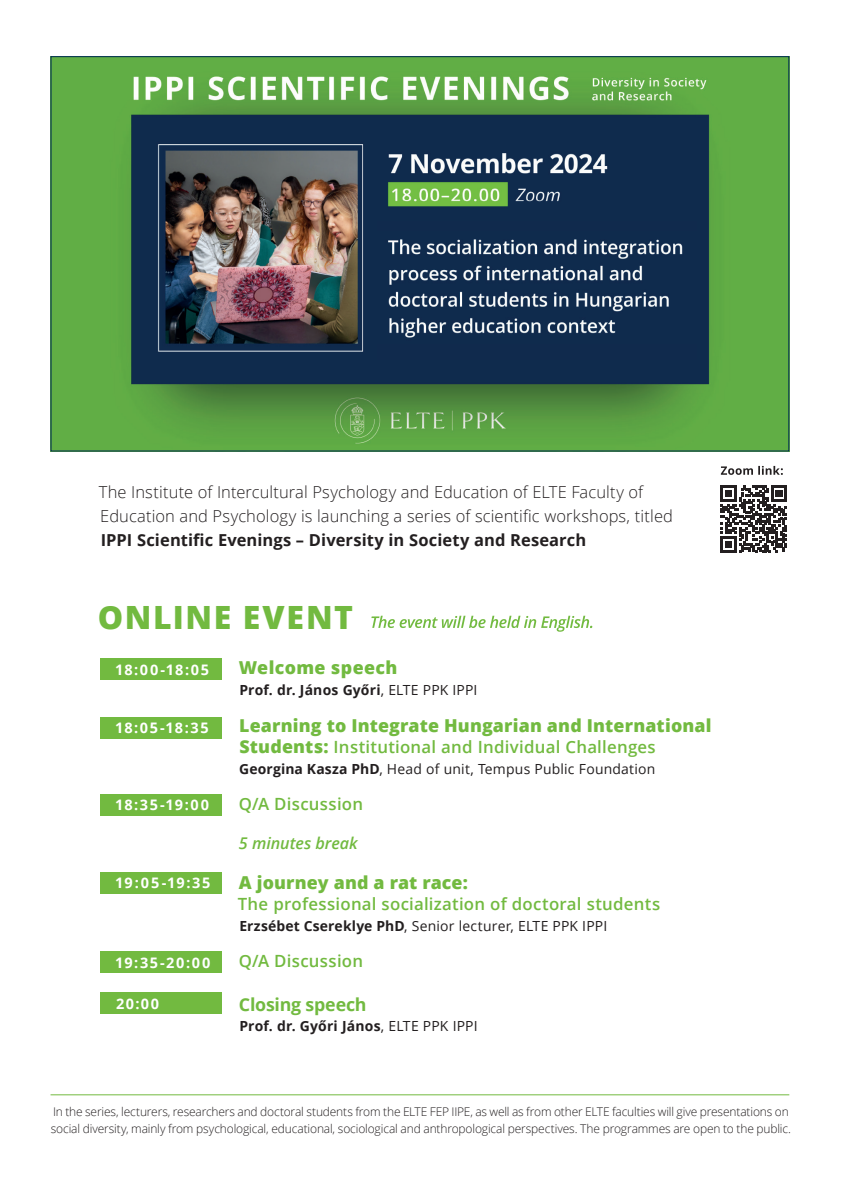
<style>
.page{position:relative;width:842px;height:1191px;background:#fff}
.page>*{position:absolute;margin:0;border:0;box-sizing:border-box;transform-origin:0 0}
.t1{font:800 32px "Open Sans";letter-spacing:.05em;color:#72ba40}
.t2{font:800 17.8px "Open Sans";letter-spacing:.01em;color:#72ba40}
.t3{font:700 17.8px "Open Sans";letter-spacing:-.01em;color:#72ba40}
.t4{font:600 16.8px "Open Sans";letter-spacing:.015em;color:#72ba40}
.t5{font:300 16.5px/24.2px "Open Sans";letter-spacing:.005em;color:#231f20}
.t6{font:700 16.5px "Open Sans";letter-spacing:.005em;color:#231f20}
.t7{font:italic 600 16.2px "Open Sans";letter-spacing:-.005em;color:#72ba40}
.t8{font:700 14.5px "Open Sans";letter-spacing:.11em;color:#fff}
.t9{font:13.9px "Open Sans";letter-spacing:.015em;color:#231f20}
.t10{font:700 13.9px "Open Sans";letter-spacing:.015em;color:#231f20}
.t11{font:300 12px/17px "Open Sans";letter-spacing:-.015em;color:#231f20}
.s1{font-weight:400}
.s2{font-weight:800;font-size:17.8px}
.s3{font-weight:700}
</style>
<div class="page">
<div style="left:101px;top:658px;width:121px;height:21px;background:#72ba40"></div>
<div style="left:101px;top:717px;width:121px;height:21px;background:#72ba40"></div>
<div style="left:101px;top:794px;width:121px;height:21px;background:#72ba40"></div>
<div style="left:101px;top:872px;width:121px;height:21px;background:#72ba40"></div>
<div style="left:101px;top:992px;width:121px;height:21px;background:#72ba40"></div>
<div style="left:101px;top:951px;width:121px;height:21px;background:#72ba40"></div>
<hr style="left:51px;top:1094px;width:738px;height:1px;background:#72ba40">
<img style="left:53px;top:58px;width:734px;height:391px">
<svg style="left:721px;top:466px;width:62px;height:9px"></svg>
<svg style="left:371px;top:615px;width:221px;height:16px"></svg>
<svg style="left:720px;top:485px;width:67px;height:67px"></svg>
<div style="left:377px;top:222px;width:320px;height:138px;background:#102a4d"></div>
<img style="left:376px;top:231px;width:307px;height:112px">
<h3 class="t5" style="left:99px;top:479px;width:576px">The Institute of Intercultural Psychology and Education of ELTE Faculty of<br>Education and Psychology is launching a series of scientific workshops, titled</h3>
<h3 class="t6" style="left:101px;top:528px;width:487px">IPPI Scientific Evenings – Diversity in Society and Research</h3>
<h1 class="t1" style="left:98px;top:592px;width:257px">ONLINE EVENT</h1>
<p class="t8" style="left:115px;top:659px;width:96px">18:00-18:05</p>
<h2 class="t2" style="left:239px;top:654px;width:160px">Welcome speech</h2>
<p class="t10" style="left:239px;top:680px;width:240px">Prof. dr. János Győri<span class="s1">, ELTE PPK IPPI</span></p>
<p class="t8" style="left:115px;top:717px;width:95px">18:05-18:35</p>
<h2 class="t2" style="left:239px;top:712px;width:474px">Learning to Integrate Hungarian and International</h2>
<h3 class="t4" style="left:239px;top:735px;width:418px"><span class="s2">Students:</span> Institutional and Individual Challenges</h3>
<p class="t9" style="left:239px;top:759px;width:418px"><span class="s3">Georgina Kasza PhD</span>, Head of unit, Tempus Public Foundation</p>
<p class="t8" style="left:115px;top:794px;width:95px">18:35-19:00</p>
<h3 class="t4" style="left:239px;top:792px;width:126px">Q/A Discussion</h3>
<h3 class="t7" style="left:239px;top:832px;width:120px">5 minutes break</h3>
<p class="t8" style="left:115px;top:872px;width:97px">19:05-19:35</p>
<h2 class="t2" style="left:239px;top:869px;width:231px">A journey and a rat race:</h2>
<h3 class="t4" style="left:238px;top:892px;width:424px">The professional socialization of doctoral students</h3>
<p class="t9" style="left:239px;top:916px;width:369px"><span class="s3">Erzsébet Csereklye PhD</span>, Senior lecturer, ELTE PPK IPPI</p>
<p class="t8" style="left:115px;top:953px;width:97px">19:35-20:00</p>
<h3 class="t4" style="left:239px;top:949px;width:126px">Q/A Discussion</h3>
<p class="t8" style="left:116px;top:993px;width:44px">20:00</p>
<h2 class="t3" style="left:239px;top:991px;width:129px">Closing speech</h2>
<p class="t10" style="left:239px;top:1016px;width:240px">Prof. dr. Győri János<span class="s1">, ELTE PPK IPPI</span></p>
<p class="t11" style="left:51px;top:1102px;width:742px">In the series, lecturers, researchers and doctoral students from the ELTE FEP IIPE, as well as from other ELTE faculties will give presentations on social diversity, mainly from psychological, educational, sociological and anthropological perspectives. The programmes are open to the public.</p>
</div>
